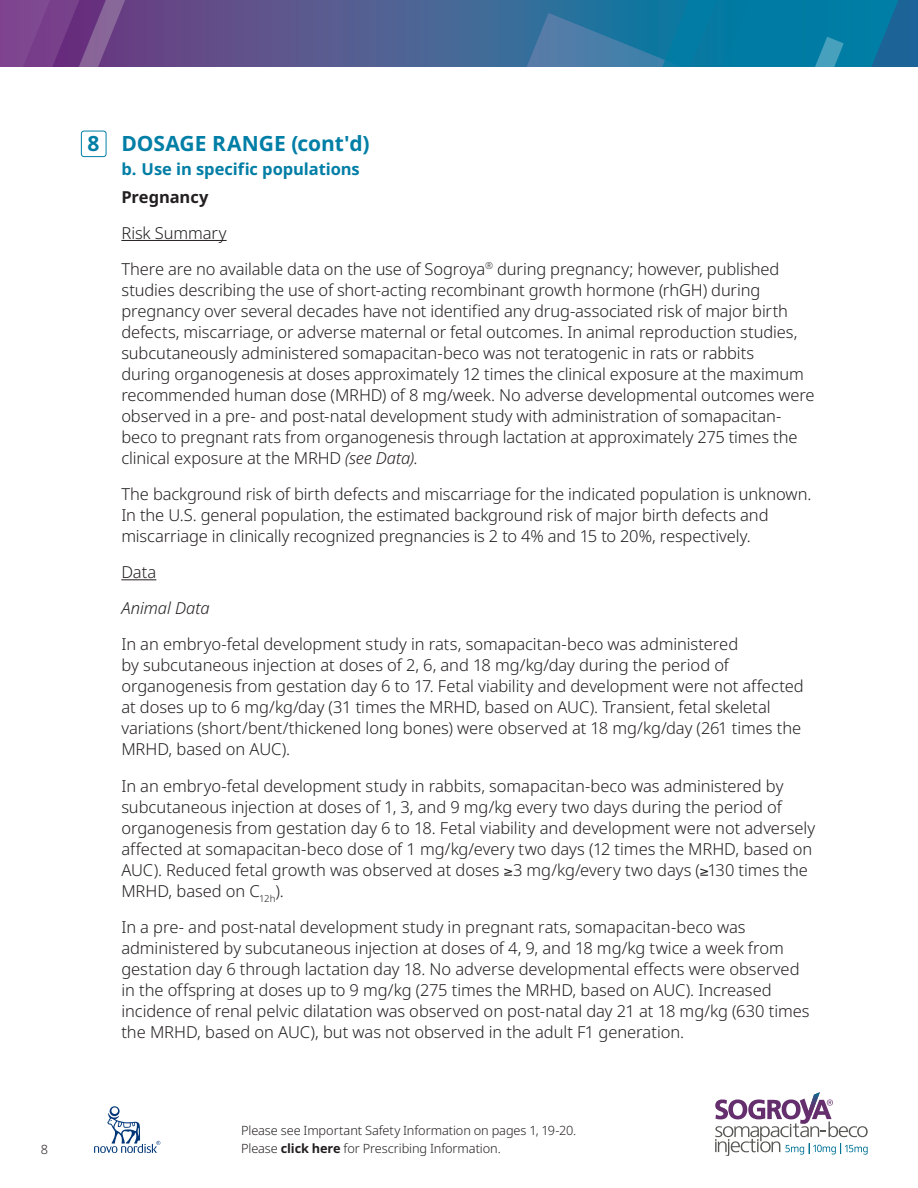
<style>
.page{position:relative;width:918px;height:1188px;background:#fff}
.page>*{position:absolute;margin:0;border:0;box-sizing:border-box;transform-origin:0 0}
.Head_head_1{font:700 21px "Noto Sans";color:#007ea6}
.Body_text_INDENT{font:300 16.5px/21px "Noto Sans";letter-spacing:-.005em;color:#231f20}
.sub_heads_34{font:700 16.5px "Noto Sans";letter-spacing:-.005em;color:#007ea6}
.Body_text_INDENT-2{font:italic 300 16.5px "Noto Sans";letter-spacing:-.005em;color:#231f20}
.Body_text_INDENT-3{font:700 16.5px "Noto Sans";letter-spacing:-.005em;color:#231f20}
.t1{font:300 12.75px "Noto Sans";letter-spacing:-.005em;color:#231f20}
.s1{font-style:italic}
.s2{font-weight:700}
</style>
<div class="page">
<div style="left:0;top:0;width:918px;height:67px;background:#634c88"></div>
<svg style="left:0;top:0;width:135px;height:67px;background:#754289"></svg>
<svg style="left:272px;top:0;width:646px;height:67px;background:#2c709c"></svg>
<svg style="left:94px;top:1106px;width:66px;height:47px"></svg>
<svg style="left:715px;top:1092px;width:153px;height:63px"></svg>
<hr style="left:121px;top:240px;width:106px;height:1px;background:#231f20">
<hr style="left:121px;top:579px;width:35px;height:1px;background:#231f20">
<div style="left:81px;top:131px;width:25px;height:26px;border:1px solid #007ea6;border-radius:3px"></div>
<p class="Head_head_1" style="left:88px;top:131px;width:284px">8 DOSAGE RANGE (cont'd)</p>
<p class="sub_heads_34" style="left:121px;top:160px;width:240px">b. Use in specific populations</p>
<p class="Body_text_INDENT-3" style="left:121px;top:187px;width:89px">Pregnancy</p>
<p class="Body_text_INDENT" style="left:121px;top:223px;width:107px">Risk Summary</p>
<p class="Body_text_INDENT" style="left:121px;top:259px;width:695px">There are no available data on the use of Sogroya<sup>®</sup> during pregnancy; however, published studies describing the use of short-acting recombinant growth hormone (rhGH) during pregnancy over several decades have not identified any drug-associated risk of major birth defects, miscarriage, or adverse maternal or fetal outcomes. In animal reproduction studies, subcutaneously administered somapacitan-beco was not teratogenic in rats or rabbits<br>during organogenesis at doses approximately 12 times the clinical exposure at the maximum recommended human dose (MRHD) of 8 mg/week. No adverse developmental outcomes were observed in a pre- and post-natal development study with administration of somapacitan&shy;beco to pregnant rats from organogenesis through lactation at approximately 275 times the clinical exposure at the MRHD <span class="s1">(see Data)</span>.</p>
<p class="Body_text_INDENT" style="left:121px;top:484px;width:692px">The background risk of birth defects and miscarriage for the indicated population is unknown.<br>In the U.S. general population, the estimated background risk of major birth defects and miscarriage in clinically recognized pregnancies is 2 to 4% and 15 to 20%, respectively.</p>
<p class="Body_text_INDENT" style="left:121px;top:562px;width:37px">Data</p>
<p class="Body_text_INDENT-2" style="left:121px;top:597px;width:90px">Animal Data</p>
<p class="Body_text_INDENT" style="left:121px;top:634px;width:684px">In an embryo-fetal development study in rats, somapacitan-beco was administered<br>by subcutaneous injection at doses of 2, 6, and 18 mg/kg/day during the period of organogenesis from gestation day 6 to 17. Fetal viability and development were not affected at doses up to 6 mg/kg/day (31 times the MRHD, based on AUC). Transient, fetal skeletal variations (short/bent/thickened long bones) were observed at 18 mg/kg/day (261 times the MRHD, based on AUC).</p>
<p class="Body_text_INDENT" style="left:121px;top:775px;width:695px">In an embryo-fetal development study in rabbits, somapacitan-beco was administered by subcutaneous injection at doses of 1, 3, and 9 mg/kg every two days during the period of organogenesis from gestation day 6 to 18. Fetal viability and development were not adversely affected at somapacitan-beco dose of 1 mg/kg/every two days (12 times the MRHD, based on AUC). Reduced fetal growth was observed at doses ≥3 mg/kg/every two days (≥130 times the MRHD, based on C<sub>12h</sub>).</p>
<p class="Body_text_INDENT" style="left:121px;top:917px;width:690px">In a pre- and post-natal development study in pregnant rats, somapacitan-beco was administered by subcutaneous injection at doses of 4, 9, and 18 mg/kg twice a week from gestation day 6 through lactation day 18. No adverse developmental effects were observed in the offspring at doses up to 9 mg/kg (275 times the MRHD, based on AUC). Increased incidence of renal pelvic dilatation was observed on post-natal day 21 at 18 mg/kg (630 times the MRHD, based on AUC), but was not observed in the adult F1 generation.</p>
<p class="t1" style="left:241px;top:1122px;width:337px">Please see Important Safety Information on pages 1, 19-20.</p>
<p class="t1" style="left:41px;top:1140px;width:9px">8</p>
<p class="t1" style="left:241px;top:1140px;width:261px">Please <span class="s2">click here</span> for Prescribing Information.</p>
</div>
